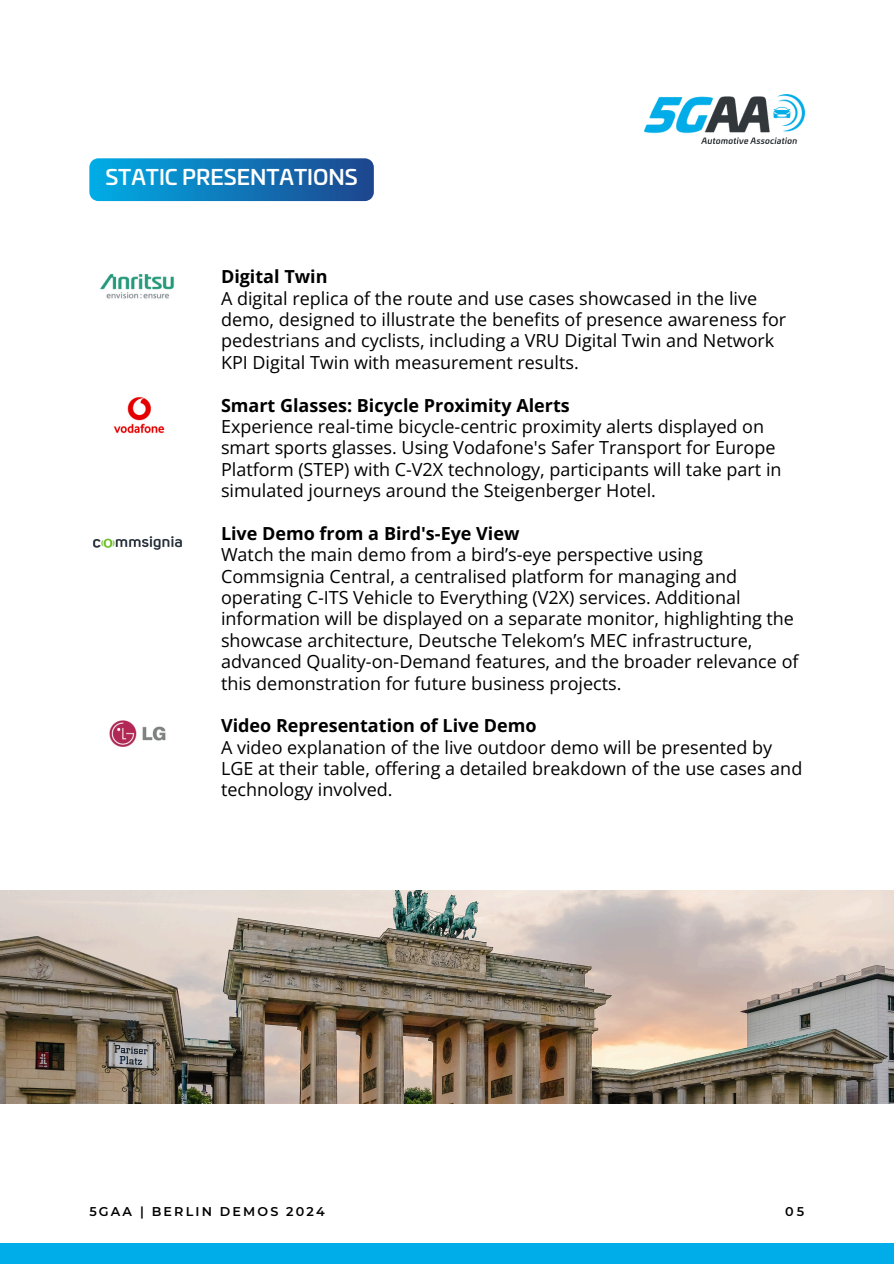
<style>
.page{position:relative;width:894px;height:1264px;background:#fff}
.page>*{position:absolute;margin:0;border:0;box-sizing:border-box;transform-origin:0 0}
.t1{font:500 21px "Univia Pro";color:#fff}
.t2{font:18px/21.3px "Open Sans";color:#000}
.t3{font:600 12.75px "Montserrat";letter-spacing:.17em;color:#000}
.s1{font-weight:700}
</style>
<div class="page">
<img style="left:644px;top:94px;width:160px;height:50px">
<div style="left:0;top:1243px;width:893px;height:20px;background:#00ade8"></div>
<img style="left:0;top:890px;width:893px;height:213px">
<svg style="left:89px;top:158px;width:285px;height:43px;background:#127bbb"></svg>
<img style="left:113px;top:396px;width:52px;height:38px">
<img style="left:93px;top:536px;width:89px;height:14px">
<img style="left:109px;top:720px;width:57px;height:27px">
<img style="left:100px;top:273px;width:75px;height:26px">
<p class="t1" style="left:105px;top:168px;width:254px">STATIC PRESENTATIONS</p>
<h2 class="t2" style="left:221px;top:265px;width:566px"><span class="s1">Digital Twin<br></span>A digital replica of the route and use cases showcased in the live demo, designed to illustrate the benefits of presence awareness for pedestrians and cyclists, including a VRU Digital Twin and Network KPI Digital Twin with measurement results.</h2>
<p class="t2" style="left:221px;top:394px;width:562px"><span class="s1">Smart Glasses: Bicycle Proximity Alerts<br></span>Experience real-time bicycle-centric proximity alerts displayed on smart sports glasses. Using Vodafone's Safer Transport for Europe Platform (STEP) with C-V2X technology, participants will take part in simulated journeys around the Steigenberger Hotel.</p>
<p class="t2" style="left:221px;top:522px;width:579px"><span class="s1">Live Demo from a Bird's-Eye View<br></span>Watch the main demo from a bird’s-eye perspective using Commsignia Central, a centralised platform for managing and operating C-ITS Vehicle to Everything (V2X) services. Additional information will be displayed on a separate monitor, highlighting the showcase architecture, Deutsche Telekom’s MEC infrastructure, advanced Quality-on-Demand features, and the broader relevance of this demonstration for future business projects.</p>
<p class="t2" style="left:221px;top:714px;width:582px"><span class="s1">Video Representation of Live Demo<br></span>A video explanation of the live outdoor demo will be presented by LGE at their table, offering a detailed breakdown of the use cases and technology involved.</p>
<h2 class="t3" style="left:89px;top:1203px;width:237px">5GAA | BERLIN DEMOS 2024</h2>
<h2 class="t3" style="left:784px;top:1203px;width:21px">05</h2>
</div>
